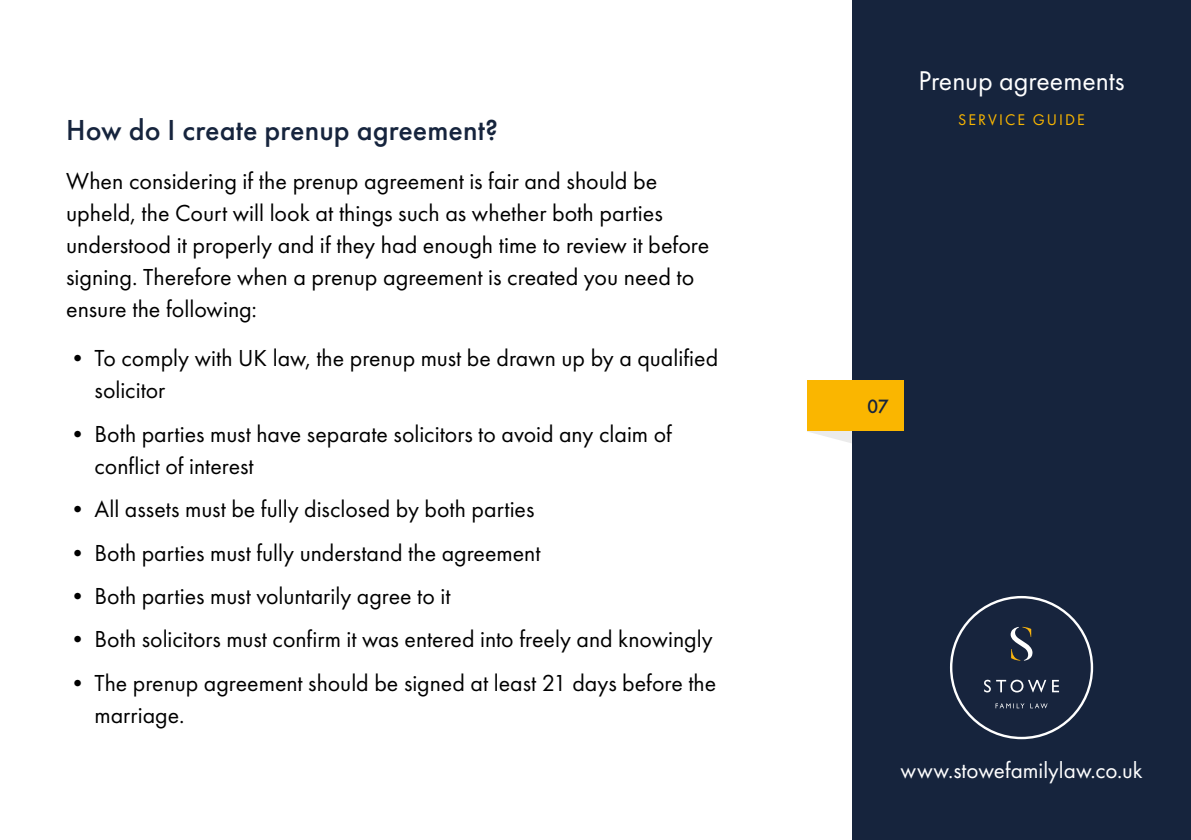
<style>
.page{position:relative;width:1191px;height:840px;background:#fff}
.page>*{position:absolute;margin:0;border:0;box-sizing:border-box;transform-origin:0 0}
.t1{font:500 30px "Futura PT";color:#16243d}
.t2{font:28px "Futura PT";color:#fff}
.t3{font:24px/32px "Futura PT";color:#000}
.t4{font:23.2px "Futura PT";color:#fff}
.t5{font:500 20px "Futura PT";color:#16243d}
.t6{font:16px "Futura PT";letter-spacing:.13em;color:#fab600}
.s1{font-size:23.4px}
</style>
<div class="page">
<div style="left:852px;top:0;width:339px;height:839px;background:#16243d"></div>
<svg style="left:807px;top:431px;width:44px;height:12px"></svg>
<div style="left:807px;top:380px;width:96px;height:51px;background:#fab600"></div>
<svg style="left:950px;top:595px;width:143px;height:143px"></svg>
<div style="left:952px;top:598px;width:138px;height:138px;background:#17243d;border-radius:50%"></div>
<svg style="left:1010px;top:626px;width:23px;height:34px"></svg>
<svg style="left:1052px;top:679px;width:7px;height:13px"></svg>
<svg style="left:996px;top:679px;width:50px;height:13px"></svg>
<svg style="left:984px;top:679px;width:6px;height:13px"></svg>
<svg style="left:995px;top:703px;width:52px;height:5px"></svg>
<p class="t1" style="left:66px;top:112px;width:433px">How do I create prenup agreement?</p>
<p class="t3" style="left:66px;top:165px;width:644px">When considering if the prenup agreement is fair and should be upheld, the Court will look at things such as whether both parties understood it properly and if they had enough time to review it before signing. Therefore when a prenup agreement is created you need to ensure the following:</p>
<p class="t3" style="left:94px;top:342px;width:625px;text-indent:-28px"><span class="s1">•</span> To comply with UK law, the prenup must be drawn up by a qualified solicitor</p>
<p class="t3" style="left:94px;top:417px;width:579px;text-indent:-28px"><span class="s1">•</span> Both parties must have separate solicitors to avoid any claim of conflict of interest</p>
<p class="t3" style="left:66px;top:493px;width:470px"><span class="s1">•</span> All assets must be fully disclosed by both parties</p>
<p class="t3" style="left:66px;top:536px;width:476px"><span class="s1">•</span> Both parties must fully understand the agreement</p>
<p class="t3" style="left:66px;top:579px;width:386px"><span class="s1">•</span> Both parties must voluntarily agree to it</p>
<p class="t3" style="left:66px;top:623px;width:648px"><span class="s1">•</span> Both solicitors must confirm it was entered into freely and knowingly</p>
<p class="t3" style="left:94px;top:666px;width:623px;text-indent:-28px"><span class="s1">•</span> The prenup agreement should be signed at least 21 days before the marriage.</p>
<p class="t2" style="left:918px;top:64px;width:208px">Prenup agreements</p>
<p class="t6" style="left:958px;top:110px;width:128px">SERVICE GUIDE</p>
<p class="t5" style="left:867px;top:393px;width:24px">07</p>
<p class="t4" style="left:900px;top:755px;width:244px">www.stowefamilylaw.co.uk</p>
</div>
